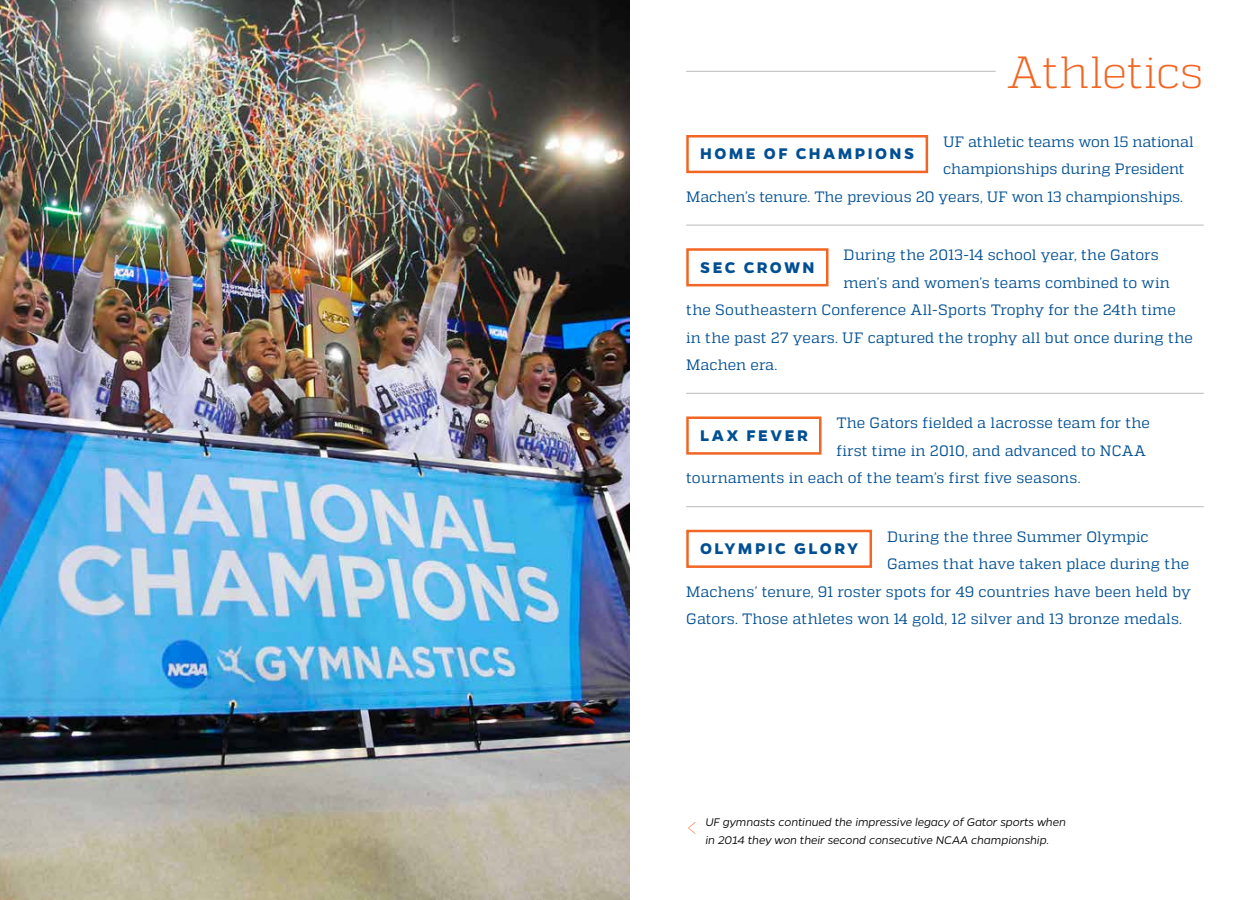
<style>
.page{position:relative;width:1260px;height:900px;background:#fff}
.page>*{position:absolute;margin:0;border:0;box-sizing:border-box;transform-origin:0 0}
.t1{font:300 45px "Quadon";letter-spacing:-.005em;color:#f26522}
.t2{font:100 30px "Gentona";color:#f26522}
.t3{font:700 17.5px "Gentona";letter-spacing:.14em;color:#004f93}
.t4{font:15px "Quadon";letter-spacing:.005em;color:#004f93}
.t5{font:italic 300 12.5px/17.5px "Gentona";letter-spacing:-.01em;color:#000}
</style>
<div class="page">
<img style="left:0;top:0;width:630px;height:900px">
<div style="left:686px;top:135px;width:242px;height:38px;border:2px solid #f26522"></div>
<div style="left:686px;top:248px;width:142px;height:38px;border:2px solid #f26522"></div>
<div style="left:686px;top:416px;width:136px;height:39px;border:2px solid #f26522"></div>
<div style="left:686px;top:530px;width:186px;height:38px;border:2px solid #f26522"></div>
<hr style="left:686px;top:71px;width:310px;height:1px;background:#c7c8ca">
<hr style="left:686px;top:224px;width:518px;height:2px;background:#c7c8ca">
<hr style="left:686px;top:393px;width:518px;height:1px;background:#c7c8ca">
<hr style="left:686px;top:506px;width:518px;height:1px;background:#c7c8ca">
<h1 class="t1" style="left:1007px;top:47px;width:198px">Athletics</h1>
<p class="t4" style="left:943px;top:133px;width:252px">UF athletic teams won 15 national</p>
<p class="t4" style="left:943px;top:161px;width:243px">championships during President</p>
<p class="t4" style="left:686px;top:188px;width:498px">Machen’s tenure. The previous 20 years, UF won 13 championships.</p>
<p class="t3" style="left:700px;top:144px;width:216px">HOME OF CHAMPIONS</p>
<p class="t4" style="left:843px;top:246px;width:317px">During the 2013-14 school year, the Gators</p>
<p class="t4" style="left:843px;top:274px;width:328px">men’s and women’s teams combined to win</p>
<p class="t4" style="left:686px;top:301px;width:491px">the Southeastern Conference All-Sports Trophy for the 24th time</p>
<p class="t4" style="left:686px;top:329px;width:508px">in the past 27 years. UF captured the trophy all but once during the</p>
<p class="t4" style="left:686px;top:356px;width:93px">Machen era.</p>
<p class="t3" style="left:700px;top:257px;width:116px">SEC CROWN</p>
<p class="t4" style="left:837px;top:415px;width:315px">The Gators fielded a lacrosse team for the</p>
<p class="t4" style="left:837px;top:442px;width:311px">first time in 2010, and advanced to NCAA</p>
<p class="t4" style="left:686px;top:470px;width:396px">tournaments in each of the team’s first five seasons.</p>
<p class="t3" style="left:700px;top:425px;width:109px">LAX FEVER</p>
<p class="t4" style="left:887px;top:528px;width:263px">During the three Summer Olympic</p>
<p class="t4" style="left:887px;top:555px;width:304px">Games that have taken place during the</p>
<p class="t4" style="left:686px;top:583px;width:506px">Machens’ tenure, 91 roster spots for 49 countries have been held by</p>
<p class="t4" style="left:686px;top:610px;width:497px">Gators. Those athletes won 14 gold, 12 silver and 13 bronze medals.</p>
<p class="t3" style="left:700px;top:539px;width:160px">OLYMPIC GLORY</p>
<h2 class="t2" style="left:686px;top:809px;width:13px">&lt;</h2>
<p class="t5" style="left:705px;top:813px;width:362px">UF gymnasts continued the impressive legacy of Gator sports when in 2014 they won their second consecutive NCAA championship.</p>
</div>
